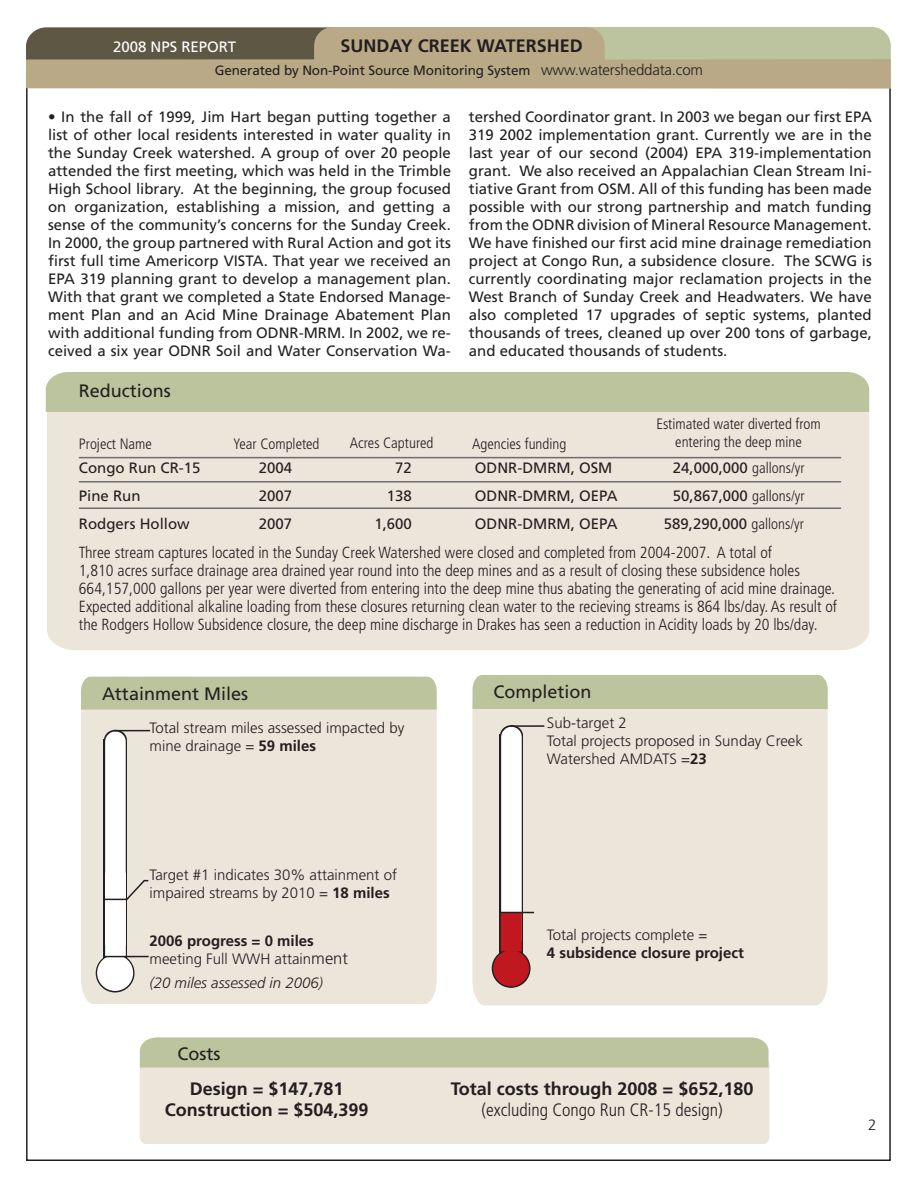
<style>
.page{position:relative;width:918px;height:1188px;background:#fff}
.page>*{position:absolute;margin:0;border:0;box-sizing:border-box;transform-origin:0 0}
.t1{font:700 18px "Frutiger LT Std";color:#231f20}
.t2{font:18px "Frutiger LT Std";color:#231f20}
.t3{font:300 condensed 18px "Frutiger LT Std";color:#231f20}
.t4{font:300 condensed 16.2px/18px "Frutiger LT Std";color:#231f20}
.t5{font:15px/18px "Frutiger LT Std";color:#231f20;text-align:justify}
.t6{font:300 15px/18px "Frutiger LT Std";color:#231f20}
.t7{font:300 condensed 15px "Frutiger LT Std";color:#231f20}
.t8{font:700 15px "Frutiger LT Std";color:#231f20}
.t9{font:italic 300 15px "Frutiger LT Std";color:#231f20}
.t10{font:15px "Frutiger LT Std";color:#fff}
.t11{font:13.5px "Frutiger LT Std";letter-spacing:-.01em;color:#231f20}
.s1{font-weight:300;font-size:15px}
.s2{font-weight:300;font-stretch:condensed}
.s3{font-weight:700}
.s4{font-size:16.5px}
</style>
<div class="page">
<svg style="left:26px;top:27px;width:865px;height:61px;background:#aa9f7f"></svg>
<div style="left:140px;top:1064px;width:630px;height:80px;background:#ece5da"></div>
<div style="left:473px;top:709px;width:355px;height:297px;background:#ece5da"></div>
<div style="left:473px;top:675px;width:355px;height:34px;background:#bcc49d"></div>
<svg style="left:492px;top:949px;width:39px;height:39px"></svg>
<svg style="left:500px;top:726px;width:23px;height:226px"></svg>
<div style="left:493px;top:950px;width:36px;height:36px;background:#c0181e;border-radius:50%"></div>
<hr style="left:510px;top:725px;width:34px;height:2px;background:#231f20">
<hr style="left:500px;top:912px;width:34px;height:1px;background:#231f20">
<svg style="left:140px;top:1037px;width:629px;height:31px;background:#bdc59f"></svg>
<div style="left:81px;top:710px;width:356px;height:294px;background:#ece5da"></div>
<div style="left:47px;top:412px;width:822px;height:238px;background:#ece5da"></div>
<div style="left:81px;top:677px;width:356px;height:33px;background:#bcc49d"></div>
<div style="left:46px;top:372px;width:823px;height:40px;background:#bcc49d"></div>
<div style="left:104px;top:730px;width:23px;height:21px;background:#2f2b2b;border-radius:50%"></div>
<svg style="left:96px;top:954px;width:39px;height:38px"></svg>
<div style="left:97px;top:955px;width:36px;height:36px;background:#fff;border-radius:50%"></div>
<hr style="left:114px;top:730px;width:36px;height:1px;background:#231f20">
<hr style="left:105px;top:956px;width:44px;height:1px;background:#231f20">
<svg style="left:103px;top:731px;width:47px;height:225px"></svg>
<hr style="left:79px;top:457px;width:762px;height:1px;background:#6c6d70">
<hr style="left:79px;top:507px;width:762px;height:2px;background:#6c6d70">
<hr style="left:79px;top:481px;width:762px;height:2px;background:#6c6d70">
<p class="t1" style="left:341px;top:36px;width:244px">SUNDAY CREEK WATERSHED</p>
<p class="t11" style="left:215px;top:62px;width:490px">Generated by Non-Point Source Monitoring System <span class="s1">www.watersheddata.com</span></p>
<p class="t10" style="left:113px;top:38px;width:125px">2008 NPS Report</p>
<p class="t5" style="left:48px;top:108px;width:404px">• In the fall of 1999, Jim Hart began putting together a list of other local residents interested in water quality in the Sunday Creek watershed. A group of over 20 people attended the first meeting, which was held in the Trimble High School library. At the beginning, the group focused on organization, establishing a mission, and getting a sense of the community’s concerns for the Sunday Creek.<br>In 2000, the group partnered with Rural Action and got its first full time Americorp VISTA. That year we received an EPA 319 planning grant to develop a management plan.<br>With that grant we completed a State Endorsed Manage&shy;ment Plan and an Acid Mine Drainage Abatement Plan with additional funding from ODNR-MRM. In 2002, we re&shy;ceived a six year ODNR Soil and Water Conservation Wa-</p>
<p class="t5" style="left:469px;top:108px;width:404px">tershed Coordinator grant. In 2003 we began our first EPA 319 2002 implementation grant. Currently we are in the last year of our second (2004) EPA 319-implementation grant. We also received an Appalachian Clean Stream Ini&shy;tiative Grant from OSM. All of this funding has been made possible with our strong partnership and match funding from the ODNR division of Mineral Resource Management.<br>We have finished our first acid mine drainage remediation project at Congo Run, a subsidence closure. The SCWG is currently coordinating major reclamation projects in the West Branch of Sunday Creek and Headwaters. We have also completed 17 upgrades of septic systems, planted thousands of trees, cleaned up over 200 tons of garbage, and educated thousands of students.</p>
<p class="t2" style="left:79px;top:380px;width:93px">Reductions</p>
<p class="t7" style="left:656px;top:415px;width:166px">Estimated water diverted from</p>
<p class="t7" style="left:79px;top:435px;width:75px">Project Name</p>
<p class="t7" style="left:233px;top:435px;width:88px">Year Completed</p>
<p class="t7" style="left:350px;top:434px;width:85px">Acres Captured</p>
<p class="t7" style="left:472px;top:435px;width:96px">Agencies funding</p>
<p class="t7" style="left:675px;top:433px;width:128px">entering the deep mine</p>
<p class="t5" style="left:79px;top:459px;width:123px">Congo Run CR-15</p>
<p class="t5" style="left:259px;top:459px;width:35px">2004</p>
<p class="t5" style="left:395px;top:459px;width:18px">72</p>
<p class="t5" style="left:475px;top:459px;width:139px">ODNR-DMRM, OSM</p>
<p class="t5" style="left:673px;top:459px;width:133px">24,000,000 <span class="s2">gallons/yr</span></p>
<p class="t5" style="left:79px;top:487px;width:63px">Pine Run</p>
<p class="t5" style="left:259px;top:487px;width:35px">2007</p>
<p class="t5" style="left:387px;top:487px;width:27px">138</p>
<p class="t5" style="left:475px;top:487px;width:144px">ODNR-DMRM, OEPA</p>
<p class="t5" style="left:673px;top:487px;width:133px">50,867,000 <span class="s2">gallons/yr</span></p>
<p class="t5" style="left:79px;top:515px;width:112px">Rodgers Hollow</p>
<p class="t5" style="left:259px;top:515px;width:35px">2007</p>
<p class="t5" style="left:374px;top:515px;width:39px">1,600</p>
<p class="t5" style="left:475px;top:515px;width:144px">ODNR-DMRM, OEPA</p>
<p class="t5" style="left:664px;top:515px;width:142px">589,290,000 <span class="s2">gallons/yr</span></p>
<p class="t4" style="left:79px;top:544px;width:760px">Three stream captures located in the Sunday Creek Watershed were closed and completed from 2004-2007. A total of<br>1,810 acres surface drainage area drained year round into the deep mines and as a result of closing these subsidence holes 664,157,000 gallons per year were diverted from entering into the deep mine thus abating the generating of acid mine drainage.<br>Expected additional alkaline loading from these closures returning clean water to the recieving streams is 864 lbs/day. As result of the Rodgers Hollow Subsidence closure, the deep mine discharge in Drakes has seen a reduction in Acidity loads by 20 lbs/day.</p>
<p class="t2" style="left:102px;top:683px;width:148px">Attainment Miles</p>
<p class="t6" style="left:150px;top:719px;width:256px">Total stream miles assessed impacted by mine drainage = <span class="s3">59 miles</span></p>
<p class="t6" style="left:150px;top:866px;width:249px">Target #1 indicates 30% attainment of impaired streams by 2010 = <span class="s3">18 miles</span></p>
<p class="t8" style="left:150px;top:932px;width:166px">2006 progress = 0 miles</p>
<p class="t6" style="left:150px;top:950px;width:200px">meeting Full WWH attain<span class="s4">ment</span></p>
<p class="t9" style="left:150px;top:975px;width:175px">(20 miles assessed in 2006)</p>
<p class="t2" style="left:177px;top:1044px;width:45px">Costs</p>
<p class="t1" style="left:190px;top:1078px;width:155px">Design = $147,781</p>
<p class="t1" style="left:165px;top:1099px;width:205px">Construction = $504,399</p>
<p class="t2" style="left:494px;top:681px;width:100px">Completion</p>
<p class="t6" style="left:547px;top:714px;width:82px">Sub-target 2</p>
<p class="t6" style="left:547px;top:732px;width:257px">Total projects proposed in Sunday Creek<br>Watershed AMDATS =<span class="s3">23</span></p>
<p class="t6" style="left:547px;top:926px;width:162px">Total projects complete =</p>
<p class="t8" style="left:547px;top:943px;width:198px">4 subsidence closure project</p>
<p class="t1" style="left:451px;top:1078px;width:304px">Total costs through 2008 = $652,180</p>
<p class="t3" style="left:482px;top:1100px;width:243px">(excluding Congo Run CR-15 design)</p>
<p class="t6" style="left:868px;top:1116px;width:10px">2</p>
</div>
